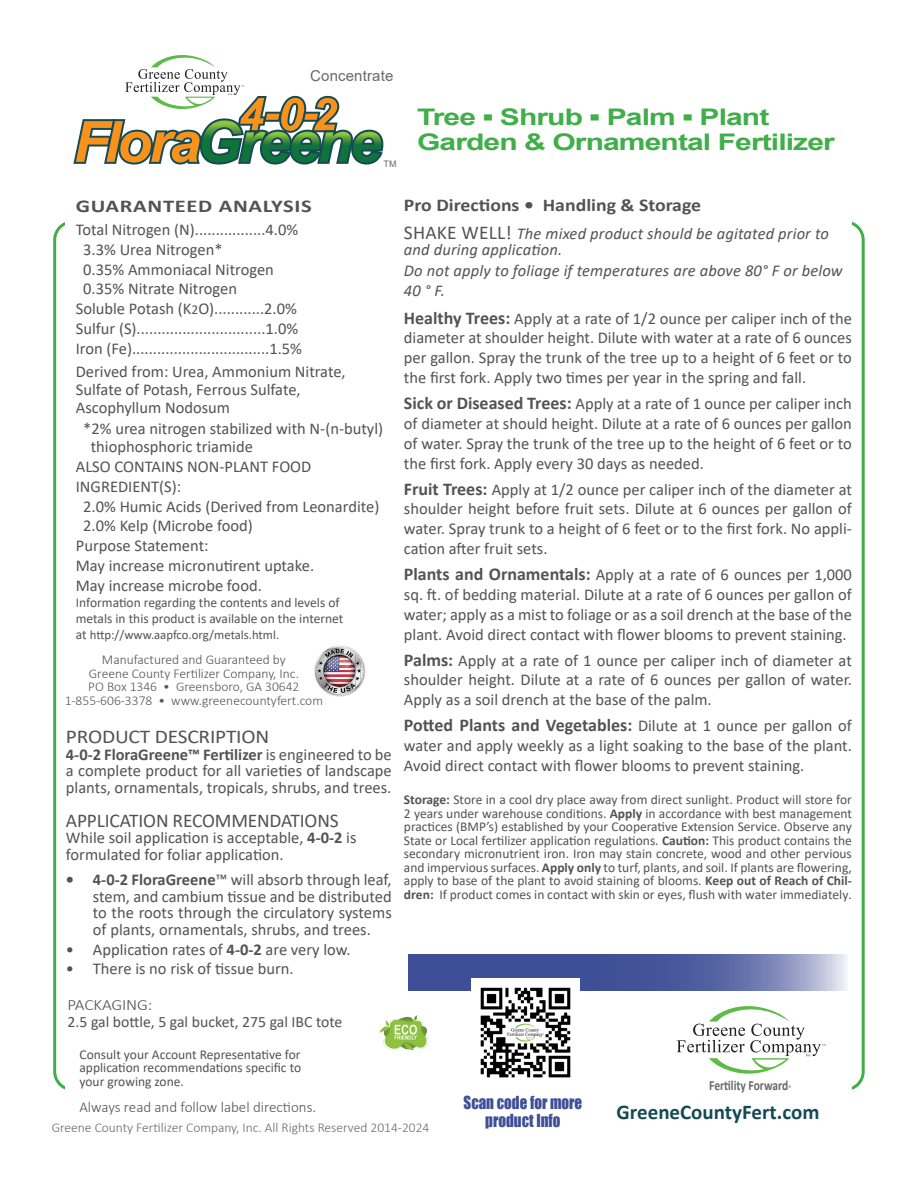
<style>
.page{position:relative;width:918px;height:1188px;background:#fff}
.page>*{position:absolute;margin:0;border:0;box-sizing:border-box;transform-origin:0 0}
.t1{font:700 22.95px "Arial";letter-spacing:-.03em;color:#40ae49;scale:1.31 1}
.t2{font:700 21px "Calibri";color:#154a54}
.t3{font:19.5px "Calibri";letter-spacing:-.01em;color:#535355}
.t4{font:19.5px "Calibri";letter-spacing:-.01em;color:#535355;scale:1.1 1}
.t5{font:700 18px "Calibri";color:#535355}
.t6{font:700 18px "Calibri";color:#535355;scale:1.1 1}
.t7{font:700 18px "Calibri";letter-spacing:.03em;color:#535355;scale:1.25 1}
.t8{font:16.5px/19.8px "Calibri";color:#535355;text-align:justify}
.t9{font:italic 16.5px/16.5px "Calibri";letter-spacing:.01em;color:#535355}
.t10{font:16.5px/18px "Impact";color:#3f4f97;text-align:center;scale:.91 1}
.t11{font:15.75px "Calibri";color:#535355}
.t12{font:300 15.75px "Calibri";letter-spacing:-.01em;color:#535355;scale:1.1 1}
.t13{font:300 15px "Calibri";color:#535355}
.t14{font:15px "Arial";letter-spacing:.01em;color:#69696c}
.t15{font:700 14.1px "Calibri";color:#69696c;scale:.82 1}
.t16{font:13.5px/13.5px "Calibri";color:#535355;text-align:justify}
.t17{font:300 13.5px "Calibri";color:#57585a}
.t18{font:300 13.5px "Calibri";color:#535355}
.t19{font:300 13.5px "Calibri";color:#69696c}
.t20{font:12.75px "Calibri";color:#535355}
.t21{font:9px "Arial";color:#69696c}
.s1{font-size:13.5px}
.s2{font-weight:700}
.s3{font-style:normal;font-size:19.5px}
.s4{font-weight:700;font-size:18px}
.s5{font-weight:400;font-size:16.5px}
.s6{font-weight:300;font-size:6.75px}
</style>
<div class="page">
<svg style="left:676px;top:1006px;width:150px;height:68px"></svg>
<img style="left:380px;top:1015px;width:48px;height:34px">
<svg style="left:315px;top:646px;width:49px;height:49px"></svg>
<svg style="left:73px;top:55px;width:311px;height:110px"></svg>
<svg style="left:408px;top:954px;width:439px;height:37px;background:#5c69a6"></svg>
<img style="left:472px;top:978px;width:108px;height:100px">
<p class="t14" style="left:310px;top:66px;width:85px">Concentrate</p>
<p class="t21" style="left:384px;top:158px;width:15px">TM</p>
<p class="t1" style="left:417px;top:100px;width:270px">Tree ▪ Shrub ▪ Palm ▪ Plant</p>
<p class="t1" style="left:417px;top:126px;width:320px">Garden &amp; Ornamental Fertilizer</p>
<p class="t7" style="left:76px;top:194px;width:190px">GUARANTEED ANALYSIS</p>
<p class="t8" style="left:76px;top:219px;width:224px">Total Nitrogen (N).................4.0%</p>
<p class="t8" style="left:83px;top:239px;width:141px">3.3% Urea Nitrogen*</p>
<p class="t8" style="left:83px;top:259px;width:192px">0.35% Ammoniacal Nitrogen</p>
<p class="t8" style="left:83px;top:279px;width:155px">0.35% Nitrate Nitrogen</p>
<p class="t8" style="left:76px;top:298px;width:223px">Soluble Potash (K<span class="s1">2</span>O)............2.0%</p>
<p class="t8" style="left:76px;top:318px;width:224px">Sulfur (S)...............................1.0%</p>
<p class="t8" style="left:76px;top:338px;width:228px">Iron (Fe).................................1.5%</p>
<p class="t8" style="left:76px;top:361px;width:271px">Derived from: Urea, Ammonium Nitrate,</p>
<p class="t8" style="left:76px;top:379px;width:226px">Sulfate of Potash, Ferrous Sulfate,</p>
<p class="t8" style="left:76px;top:397px;width:156px">Ascophyllum Nodosum</p>
<p class="t8" style="left:83px;top:418px;width:301px">*2% urea nitrogen stabilized with N-(n-butyl)</p>
<p class="t8" style="left:91px;top:436px;width:164px">thiophosphoric triamide</p>
<p class="t8" style="left:76px;top:456px;width:237px">ALSO CONTAINS NON-PLANT FOOD</p>
<p class="t8" style="left:76px;top:476px;width:107px">INGREDIENT(S):</p>
<p class="t8" style="left:83px;top:496px;width:298px">2.0% Humic Acids (Derived from Leonardite)</p>
<p class="t8" style="left:76px;top:516px;width:240px;text-align:left;text-indent:7px">2.0% Kelp (Microbe food)<br>Purpose Statement:<br>May increase micronutirent uptake.<br>May increase microbe food.</p>
<p class="t16" style="left:76px;top:595px;width:265px">Information regarding the contents and levels of</p>
<p class="t16" style="left:76px;top:612px;width:269px">metals in this product is available on the internet</p>
<p class="t20" style="left:76px;top:626px;width:205px"><span class="s1">at</span> http://www.aapfco.org/metals.html.</p>
<p class="t18" style="left:102px;top:652px;width:185px">Manufactured and Guaranteed by</p>
<p class="t18" style="left:89px;top:665px;width:212px">Greene County Fertilizer Company, Inc.</p>
<p class="t17" style="left:88px;top:679px;width:213px">PO Box 1346 • Greensboro, GA 30642</p>
<p class="t17" style="left:65px;top:692px;width:260px">1-855-606-3378 • www.greenecountyfert.com</p>
<p class="t4" style="left:66px;top:723px;width:186px">PRODUCT DESCRIPTION</p>
<p class="t8" style="left:66px;top:745px;width:327px;line-height:16.5px"><span class="s2">4-0-2 FloraGreene™ Fertilizer</span> is engineered to be a complete product for all varieties of landscape plants, ornamentals, tropicals, shrubs, and trees.</p>
<p class="t3" style="left:66px;top:807px;width:274px">APPLICATION RECOMMENDATIONS</p>
<p class="t8" style="left:66px;top:829px;width:292px;line-height:16.5px">While soil application is acceptable, <span class="s2">4-0-2</span> is formulated for foliar application.</p>
<p class="t8" style="left:93px;top:871px;width:300px;line-height:16.5px;text-indent:-27px"><span class="s2">• 4-0-2 FloraGreene</span>™ will absorb through leaf, stem, and cambium tissue and be distributed to the roots through the circulatory systems of plants, ornamentals, shrubs, and trees.</p>
<p class="t8" style="left:66px;top:939px;width:286px">• Application rates of <span class="s2">4-0-2</span> are very low.</p>
<p class="t8" style="left:66px;top:959px;width:229px">• There is no risk of tissue burn.</p>
<p class="t12" style="left:68px;top:995px;width:79px">PACKAGING:</p>
<p class="t11" style="left:68px;top:1010px;width:276px">2.5 gal bottle, 5 gal bucket, 275 gal IBC tote</p>
<p class="t16" style="left:80px;top:1047px;width:223px">Consult your Account Representative for application recommendations specific to your growing zone.</p>
<p class="t6" style="left:404px;top:193px;width:272px">Pro Directions • Handling &amp; Storage</p>
<p class="t9" style="left:404px;top:224px;width:427px"><span class="s3">SHAKE WELL!</span> The mixed product should be agitated prior to and during application.</p>
<p class="t9" style="left:404px;top:260px;width:440px;line-height:19.8px">Do not apply to foliage if temperatures are above 80° F or below<br>40 ° F.</p>
<p class="t8" style="left:404px;top:308px;width:450px"><span class="s4">Healthy Trees:</span> Apply at a rate of 1/2 ounce per caliper inch of the diameter at shoulder height. Dilute with water at a rate of 6 ounces per gallon. Spray the trunk of the tree up to a height of 6 feet or to the first fork. Apply two times per year in the spring and fall.</p>
<p class="t8" style="left:404px;top:393px;width:450px"><span class="s4">Sick or Diseased Trees:</span> Apply at a rate of 1 ounce per caliper inch of diameter at should height. Dilute at a rate of 6 ounces per gallon of water. Spray the trunk of the tree up to the height of 6 feet or to the first fork. Apply every 30 days as needed.</p>
<p class="t8" style="left:404px;top:479px;width:450px"><span class="s4">Fruit Trees:</span> Apply at 1/2 ounce per caliper inch of the diameter at shoulder height before fruit sets. Dilute at 6 ounces per gallon of water. Spray trunk to a height of 6 feet or to the first fork. No appli&shy;cation after fruit sets.</p>
<p class="t8" style="left:404px;top:564px;width:450px"><span class="s4">Plants and Ornamentals:</span> Apply at a rate of 6 ounces per 1,000 sq. ft. of bedding material. Dilute at a rate of 6 ounces per gallon of water; apply as a mist to foliage or as a soil drench at the base of the plant. Avoid direct contact with flower blooms to prevent staining.</p>
<p class="t8" style="left:404px;top:650px;width:450px"><span class="s4">Palms:</span> Apply at a rate of 1 ounce per caliper inch of diameter at shoulder height. Dilute at a rate of 6 ounces per gallon of water.<br>Apply as a soil drench at the base of the palm.</p>
<p class="t5" style="left:404px;top:713px;width:450px">Potted Plants and Vegetables: <span class="s5">Dilute at 1 ounce per gallon of</span></p>
<p class="t8" style="left:404px;top:735px;width:450px">water and apply weekly as a light soaking to the base of the plant.<br>Avoid direct contact with flower blooms to prevent staining.</p>
<p class="t16" style="left:404px;top:793px;width:450px"><span class="s2">Storage:</span> Store in a cool dry place away from direct sunlight. Product will store for 2 years under warehouse conditions. <span class="s2">Apply</span> in accordance with best management practices (BMP’s) established by your Cooperative Extension Service. Observe any State or Local fertilizer application regulations. <span class="s2">Caution:</span> This product contains the secondary micronutrient iron. Iron may stain concrete, wood and other pervious and impervious surfaces. <span class="s2">Apply only</span> to turf, plants, and soil. If plants are flowering, apply to base of the plant to avoid staining of blooms. <span class="s2">Keep out of Reach of Chil&shy;dren:</span> If product comes in contact with skin or eyes, flush with water immediately.</p>
<p class="t15" style="left:709px;top:1076px;width:102px">Fertility Forward<span class="s6">®</span></p>
<p class="t13" style="left:80px;top:1098px;width:238px">Always read and follow label directions.</p>
<p class="t19" style="left:52px;top:1119px;width:379px">Greene County Fertilizer Company, Inc. All Rights Reserved 2014-2024</p>
<p class="t10" style="left:464px;top:1093px;width:132px">Scan code for more product Info</p>
<p class="t2" style="left:617px;top:1097px;width:204px">GreeneCountyFert.com</p>
</div>
